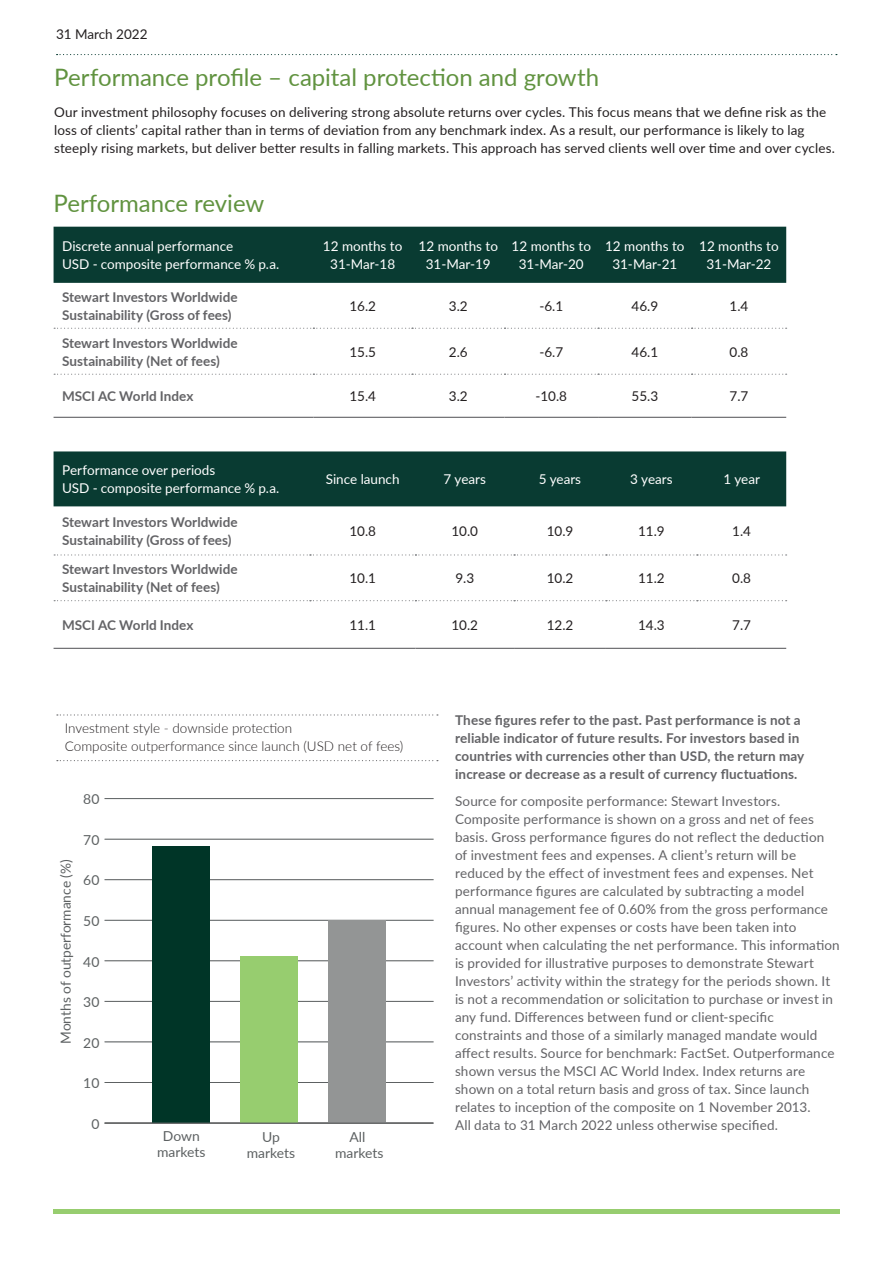
<style>
.page{position:relative;width:893px;height:1263px;background:#fff}
.page>*{position:absolute;margin:0;border:0;box-sizing:border-box;transform-origin:0 0}
.t1{font:24px "Lato";letter-spacing:-.005em;color:#619340}
.t2{font:13.95px "Lato";color:#5d6162}
.t3{font:13.8px/16.5px "Lato";color:#5d6162;text-align:center}
.t4{font:13.5px/18px "Lato";letter-spacing:.01em;color:#636366}
.t5{font:13.5px/18px "Lato";letter-spacing:.01em;color:#231f20}
.t6{font:700 13.5px/18px "Lato";letter-spacing:.005em;color:#636366}
.t7{font:13.5px/18px "Lato";color:#fff;text-align:center}
.t8{font:300 13.5px/18px "Lato";color:#231f20}
</style>
<div class="page">
<hr style="left:53px;top:1209px;width:787px;height:4px;background:#97cd6f">
<div style="left:54px;top:227px;width:732px;height:56px;background:#093b32"></div>
<svg style="left:54px;top:328px;width:733px;height:1px"></svg>
<svg style="left:54px;top:374px;width:733px;height:1px"></svg>
<hr style="left:54px;top:417px;width:259px;height:1px;background:#636366">
<hr style="left:313px;top:417px;width:99px;height:1px;background:#636366">
<hr style="left:412px;top:417px;width:92px;height:1px;background:#636366">
<hr style="left:504px;top:417px;width:94px;height:1px;background:#636366">
<hr style="left:598px;top:417px;width:94px;height:1px;background:#636366">
<hr style="left:692px;top:417px;width:94px;height:1px;background:#636366">
<div style="left:54px;top:451px;width:732px;height:55px;background:#093b32"></div>
<svg style="left:54px;top:554px;width:733px;height:1px"></svg>
<svg style="left:54px;top:600px;width:733px;height:1px"></svg>
<hr style="left:54px;top:648px;width:256px;height:1px;background:#636366">
<hr style="left:310px;top:648px;width:105px;height:1px;background:#636366">
<hr style="left:415px;top:648px;width:99px;height:1px;background:#636366">
<hr style="left:514px;top:648px;width:92px;height:1px;background:#636366">
<hr style="left:606px;top:648px;width:91px;height:1px;background:#636366">
<hr style="left:697px;top:648px;width:89px;height:1px;background:#636366">
<hr style="left:105px;top:1082px;width:329px;height:1px;background:#5d6162">
<hr style="left:105px;top:1042px;width:329px;height:1px;background:#5d6162">
<hr style="left:105px;top:1001px;width:329px;height:1px;background:#5d6162">
<hr style="left:105px;top:960px;width:329px;height:1px;background:#5d6162">
<hr style="left:105px;top:920px;width:329px;height:1px;background:#5d6162">
<hr style="left:105px;top:879px;width:329px;height:1px;background:#5d6162">
<hr style="left:105px;top:839px;width:329px;height:1px;background:#5d6162">
<hr style="left:105px;top:798px;width:329px;height:1px;background:#5d6162">
<div style="left:328px;top:920px;width:58px;height:203px;background:#939595"></div>
<div style="left:240px;top:957px;width:58px;height:166px;background:#97cd6f"></div>
<div style="left:152px;top:847px;width:58px;height:276px;background:#003527"></div>
<hr style="left:105px;top:1123px;width:329px;height:1px;background:#5d6162">
<svg style="left:57px;top:714px;width:381px;height:1px"></svg>
<svg style="left:57px;top:760px;width:381px;height:1px"></svg>
<svg style="left:57px;top:54px;width:780px;height:1px"></svg>
<p class="t5" style="left:56px;top:25px;width:93px">31 March 2022</p>
<h1 class="t1" style="left:54px;top:61px;width:547px">Performance profile – capital protection and growth</h1>
<p class="t5" style="left:54px;top:103px;width:782px">Our investment philosophy focuses on delivering strong absolute returns over cycles. This focus means that we define risk as the loss of clients’ capital rather than in terms of deviation from any benchmark index. As a result, our performance is likely to lag steeply rising markets, but deliver better results in falling markets. This approach has served clients well over time and over cycles.</p>
<h1 class="t1" style="left:54px;top:186px;width:212px">Performance review</h1>
<p class="t7" style="left:62px;top:237px;width:219px;text-align:left">Discrete annual performance<br>USD - composite performance % p.a.</p>
<p class="t7" style="left:323px;top:237px;width:81px">12 months to<br>31-Mar-18</p>
<p class="t7" style="left:419px;top:237px;width:81px">12 months to<br>31-Mar-19</p>
<p class="t7" style="left:512px;top:237px;width:81px">12 months to<br>31-Mar-20</p>
<p class="t7" style="left:605px;top:237px;width:81px">12 months to<br>31-Mar-21</p>
<p class="t7" style="left:699px;top:237px;width:81px">12 months to<br>31-Mar-22</p>
<p class="t6" style="left:62px;top:287px;width:177px">Stewart Investors Worldwide<br>Sustainability (Gross of fees)</p>
<p class="t5" style="left:349px;top:296px;width:28px">16.2</p>
<p class="t5" style="left:449px;top:296px;width:20px">3.2</p>
<p class="t5" style="left:539px;top:296px;width:25px">-6.1</p>
<p class="t5" style="left:631px;top:296px;width:28px">46.9</p>
<p class="t5" style="left:729px;top:296px;width:20px">1.4</p>
<p class="t6" style="left:62px;top:333px;width:177px">Stewart Investors Worldwide<br>Sustainability (Net of fees)</p>
<p class="t5" style="left:349px;top:342px;width:28px">15.5</p>
<p class="t5" style="left:449px;top:342px;width:20px">2.6</p>
<p class="t5" style="left:539px;top:342px;width:25px">-6.7</p>
<p class="t5" style="left:631px;top:342px;width:28px">46.1</p>
<p class="t5" style="left:729px;top:342px;width:20px">0.8</p>
<p class="t6" style="left:62px;top:387px;width:133px">MSCI AC World Index</p>
<p class="t5" style="left:349px;top:387px;width:28px">15.4</p>
<p class="t5" style="left:449px;top:387px;width:20px">3.2</p>
<p class="t5" style="left:535px;top:387px;width:33px">-10.8</p>
<p class="t5" style="left:631px;top:387px;width:28px">55.3</p>
<p class="t5" style="left:729px;top:387px;width:20px">7.7</p>
<p class="t7" style="left:62px;top:461px;width:219px;text-align:left">Performance over periods<br>USD - composite performance % p.a.</p>
<p class="t7" style="left:326px;top:470px;width:75px">Since launch</p>
<p class="t7" style="left:444px;top:470px;width:44px">7 years</p>
<p class="t7" style="left:539px;top:470px;width:44px">5 years</p>
<p class="t7" style="left:630px;top:470px;width:44px">3 years</p>
<p class="t7" style="left:723px;top:470px;width:38px">1 year</p>
<p class="t6" style="left:62px;top:513px;width:177px">Stewart Investors Worldwide<br>Sustainability (Gross of fees)</p>
<p class="t5" style="left:349px;top:522px;width:28px">10.8</p>
<p class="t5" style="left:451px;top:522px;width:28px">10.0</p>
<p class="t5" style="left:547px;top:522px;width:28px">10.9</p>
<p class="t5" style="left:638px;top:522px;width:28px">11.9</p>
<p class="t5" style="left:732px;top:522px;width:20px">1.4</p>
<p class="t6" style="left:62px;top:560px;width:177px">Stewart Investors Worldwide<br>Sustainability (Net of fees)</p>
<p class="t5" style="left:349px;top:569px;width:28px">10.1</p>
<p class="t5" style="left:455px;top:569px;width:20px">9.3</p>
<p class="t5" style="left:547px;top:569px;width:28px">10.2</p>
<p class="t5" style="left:638px;top:569px;width:28px">11.2</p>
<p class="t5" style="left:732px;top:569px;width:20px">0.8</p>
<p class="t6" style="left:62px;top:615px;width:133px">MSCI AC World Index</p>
<p class="t5" style="left:349px;top:615px;width:28px">11.1</p>
<p class="t5" style="left:451px;top:615px;width:28px">10.2</p>
<p class="t5" style="left:547px;top:615px;width:28px">12.2</p>
<p class="t5" style="left:638px;top:615px;width:28px">14.3</p>
<p class="t5" style="left:732px;top:615px;width:20px">7.7</p>
<p class="t8" style="left:65px;top:719px;width:340px">Investment style - downside protection<br>Composite outperformance since launch (USD net of fees)</p>
<p class="t3" style="left:83px;top:790px;width:18px">80</p>
<p class="t2" style="left:56px;top:1044px;width:186px;rotate:-90deg">Months of outperformance (%)</p>
<p class="t3" style="left:83px;top:831px;width:18px">70</p>
<p class="t3" style="left:83px;top:871px;width:18px">60</p>
<p class="t3" style="left:83px;top:912px;width:18px">50</p>
<p class="t3" style="left:83px;top:953px;width:18px">40</p>
<p class="t3" style="left:83px;top:993px;width:18px">30</p>
<p class="t3" style="left:83px;top:1034px;width:18px">20</p>
<p class="t3" style="left:83px;top:1074px;width:18px">10</p>
<p class="t3" style="left:91px;top:1115px;width:10px">0</p>
<p class="t3" style="left:157px;top:1127px;width:50px">Down markets</p>
<p class="t3" style="left:335px;top:1128px;width:50px">All markets</p>
<p class="t3" style="left:247px;top:1128px;width:50px">Up markets</p>
<p class="t6" style="left:455px;top:711px;width:351px">These figures refer to the past. Past performance is not a reliable indicator of future results. For investors based in countries with currencies other than USD, the return may increase or decrease as a result of currency fluctuations.</p>
<p class="t4" style="left:455px;top:791px;width:386px">Source for composite performance: Stewart Investors.<br>Composite performance is shown on a gross and net of fees basis. Gross performance figures do not reflect the deduction of investment fees and expenses. A client’s return will be reduced by the effect of investment fees and expenses. Net performance figures are calculated by subtracting a model annual management fee of 0.60% from the gross performance figures. No other expenses or costs have been taken into account when calculating the net performance. This information is provided for illustrative purposes to demonstrate Stewart Investors’ activity within the strategy for the periods shown. It is not a recommendation or solicitation to purchase or invest in any fund. Differences between fund or client-specific constraints and those of a similarly managed mandate would affect results. Source for benchmark: FactSet. Outperformance shown versus the MSCI AC World Index. Index returns are shown on a total return basis and gross of tax. Since launch relates to inception of the composite on 1 November 2013.<br>All data to 31 March 2022 unless otherwise specified.</p>
</div>
